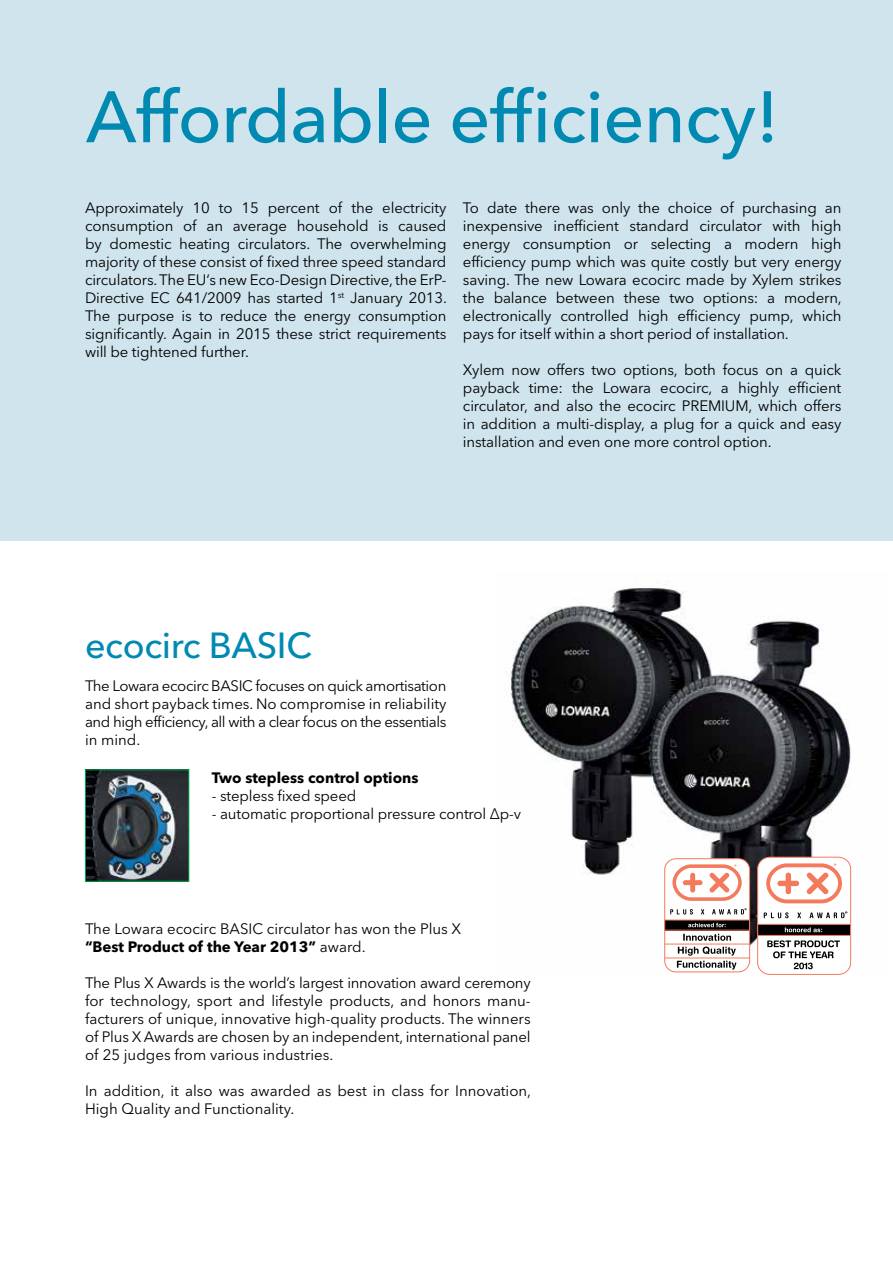
<style>
.page{position:relative;width:893px;height:1263px;background:#fff}
.page>*{position:absolute;margin:0;border:0;box-sizing:border-box;transform-origin:0 0}
.t1{font:500 72px "Avenir Next LT Pro";letter-spacing:-.01em;color:#008ab1}
.t2{font:500 36px "Avenir Next LT Pro";letter-spacing:-.01em;color:#008ab1}
.t3{font:15px/18px "Avenir Next LT Pro";letter-spacing:-.01em;color:#000;text-align:justify}
.t4{font:700 15px "Avenir Next LT Pro";color:#000}
.s1{font-weight:700}
</style>
<div class="page">
<img style="left:506px;top:584px;width:346px;height:389px">
<div style="left:0;top:0;width:893px;height:540px;background:#cfe4ed"></div>
<img style="left:87px;top:771px;width:100px;height:109px">
<div style="left:85px;top:769px;width:104px;height:113px;border:1px solid #00aa4f"></div>
<div style="left:665px;top:859px;width:85px;height:113px;background:#fff;border-radius:11px"></div>
<div style="left:665px;top:920px;width:85px;height:10px;background:#000"></div>
<hr style="left:665px;top:957px;width:85px;height:1px;background:#f47a5c">
<hr style="left:665px;top:944px;width:85px;height:1px;background:#f47a5c">
<div style="left:664px;top:858px;width:86px;height:114px;border:1px solid #f47a5c;border-radius:11px"></div>
<svg style="left:670px;top:909px;width:23px;height:5px"></svg>
<svg style="left:701px;top:909px;width:3px;height:5px"></svg>
<svg style="left:712px;top:908px;width:35px;height:6px"></svg>
<svg style="left:672px;top:864px;width:70px;height:37px"></svg>
<svg style="left:688px;top:923px;width:38px;height:4px"></svg>
<svg style="left:677px;top:933px;width:59px;height:37px"></svg>
<div style="left:758px;top:857px;width:93px;height:117px;background:#fff;border-radius:12px"></div>
<div style="left:758px;top:924px;width:93px;height:12px;background:#000;border:1px solid #f47a5c"></div>
<div style="left:757px;top:857px;width:94px;height:118px;border:1px solid #f47a5c;border-radius:12px"></div>
<svg style="left:764px;top:912px;width:24px;height:6px"></svg>
<svg style="left:797px;top:912px;width:4px;height:6px"></svg>
<svg style="left:810px;top:911px;width:37px;height:7px"></svg>
<svg style="left:766px;top:863px;width:76px;height:40px"></svg>
<svg style="left:767px;top:940px;width:73px;height:29px"></svg>
<svg style="left:785px;top:927px;width:37px;height:5px"></svg>
<h1 class="t1" style="left:86px;top:74px;width:695px">Affordable efficiency!</h1>
<p class="t3" style="left:85px;top:199px;width:363px">Approximately 10 to 15 percent of the electricity consumption of an average household is caused by domestic heating circulators. The overwhelming majority of these consist of fixed three speed standard circulators. The EU‘s new Eco-Design Directive, the ErP-Directive EC 641/2009 has started 1<sup>st</sup> January 2013.<br>The purpose is to reduce the energy consumption significantly. Again in 2015 these strict requirements will be tightened further.</p>
<p class="t3" style="left:463px;top:199px;width:380px">To date there was only the choice of purchasing an inexpensive inefficient standard circulator with high energy consumption or selecting a modern high efficiency pump which was quite costly but very energy saving. The new Lowara ecocirc made by Xylem strikes the balance between these two options: a modern, electronically controlled high efficiency pump, which pays for itself within a short period of installation.</p>
<p class="t3" style="left:463px;top:361px;width:380px">Xylem now offers two options, both focus on a quick payback time: the Lowara ecocirc, a highly efficient circulator, and also the ecocirc PREMIUM, which offers in addition a multi-display, a plug for a quick and easy installation and even one more control option.</p>
<h2 class="t2" style="left:85px;top:624px;width:228px">ecocirc BASIC</h2>
<p class="t3" style="left:85px;top:676px;width:363px">The Lowara ecocirc BASIC focuses on quick amortisation and short payback times. No compromise in reliability and high efficiency, all with a clear focus on the essentials in mind.</p>
<p class="t4" style="left:212px;top:768px;width:208px">Two stepless control options</p>
<p class="t3" style="left:212px;top:787px;width:146px">- stepless fixed speed</p>
<p class="t3" style="left:212px;top:805px;width:311px">- automatic proportional pressure control Δp-v</p>
<p class="t3" style="left:85px;top:920px;width:378px">The Lowara ecocirc BASIC circulator has won the Plus X <span class="s1">“Best Product of the Year 2013”</span> award.</p>
<p class="t3" style="left:85px;top:974px;width:447px">The Plus X Awards is the world’s largest innovation award ceremony for technology, sport and lifestyle products, and honors manu&shy;facturers of unique, innovative high-quality products. The winners of Plus X Awards are chosen by an independent, international panel of 25 judges from various industries.</p>
<p class="t3" style="left:85px;top:1082px;width:448px">In addition, it also was awarded as best in class for Innovation,<br>High Quality and Functionality.</p>
</div>
